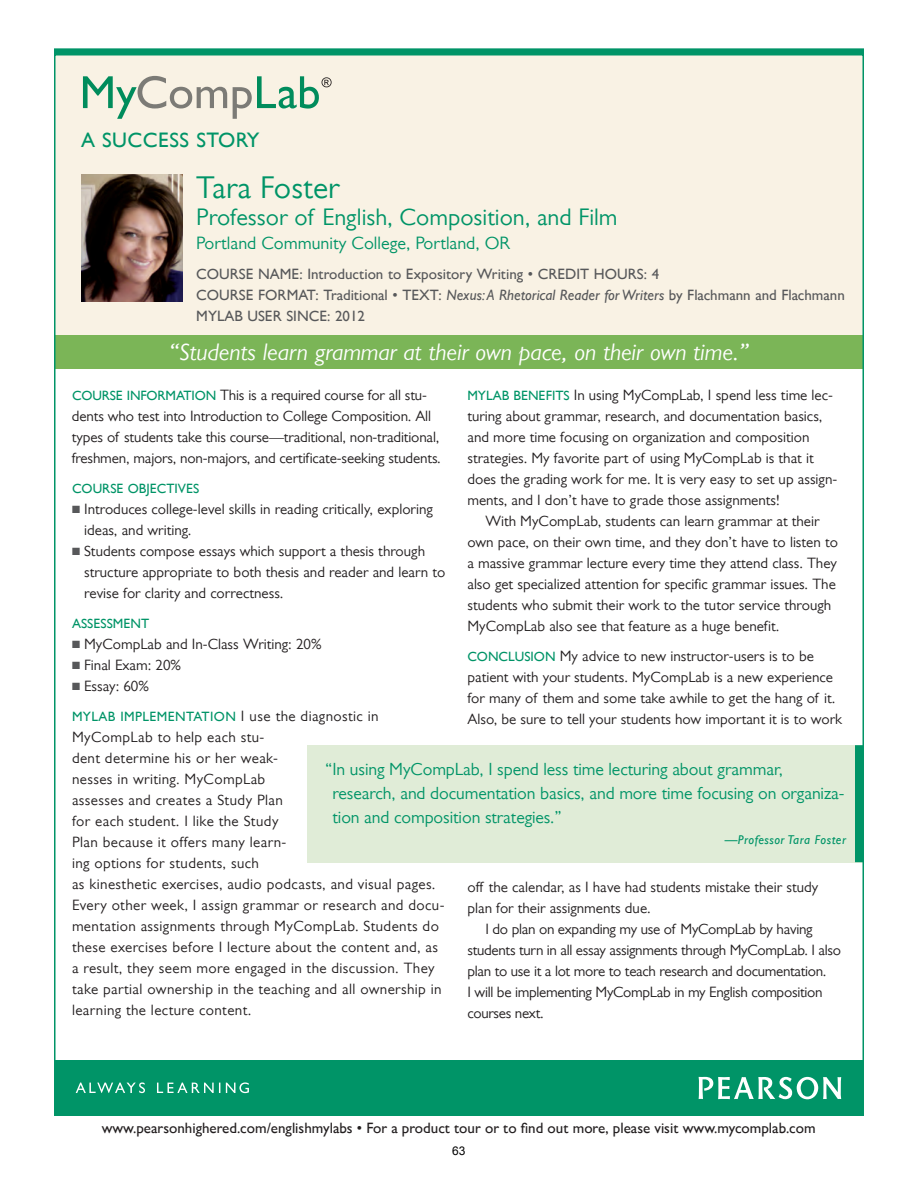
<style>
.page{position:relative;width:918px;height:1188px;background:#fff}
.page>*{position:absolute;margin:0;border:0;box-sizing:border-box;transform-origin:0 0}
.t1{font:31.5px "Gill Sans MT Pro";color:#009467}
.t2{font:italic 24px "Gill Sans MT Pro";color:#fff}
.t3{font:24px "Gill Sans MT Pro";color:#009467}
.t4{font:500 21px "Gill Sans MT Pro";letter-spacing:.02em;color:#009467}
.t5{font:18px "Gill Sans MT Pro";color:#009467}
.t6{font:17.7px/24px "Gill Sans MT Pro";letter-spacing:-.005em;color:#009467}
.t7{font:15px/21px "Gill Sans MT Pro";color:#231f20}
.t8{font:15px/21px "Gill Sans MT Pro";letter-spacing:.025em;color:#231f20}
.t9{font:15px/21px "Gill Sans MT Pro";letter-spacing:-.02em;color:#231f20}
.t10{font:500 15px "Gill Sans MT Pro";color:#57585a}
.t11{font:500 15px "Gill Sans MT Pro";color:#231f20}
.t12{font:500 13.5px "Gill Sans MT Pro";color:#009467}
.t13{font:italic 500 12.75px "Gill Sans MT Pro";letter-spacing:.04em;color:#009467}
.t14{font:12px "Arial";color:#000}
.s1{font-style:italic}
.s2{color:#57585a}
</style>
<div class="page">
<div style="left:54px;top:1060px;width:809px;height:56px;background:#009467"></div>
<svg style="left:76px;top:1082px;width:173px;height:11px"></svg>
<svg style="left:699px;top:1077px;width:142px;height:22px"></svg>
<div style="left:54px;top:48px;width:810px;height:9px;background:#009467"></div>
<div style="left:54px;top:54px;width:809px;height:298px;background:#f9f2e4"></div>
<div style="left:55px;top:335px;width:808px;height:34px;background:#7bb557"></div>
<img style="left:81px;top:174px;width:102px;height:128px">
<svg style="left:83px;top:76px;width:144px;height:43px"></svg>
<svg style="left:233px;top:76px;width:99px;height:43px"></svg>
<div style="left:307px;top:745px;width:557px;height:117px;background:#e0ecd7"></div>
<div style="left:855px;top:745px;width:9px;height:117px;background:#009467"></div>
<h3 class="t4" style="left:81px;top:128px;width:180px">A Success StorY</h3>
<h1 class="t1" style="left:196px;top:169px;width:145px">Tara Foster</h1>
<h2 class="t3" style="left:196px;top:203px;width:423px">Professor of English, Composition, and Film</h2>
<p class="t5" style="left:196px;top:233px;width:315px">Portland Community College, Portland, OR</p>
<p class="t10" style="left:196px;top:265px;width:362px">Course Name: Introduction to Expository Writing • Credit</p>
<p class="t10" style="left:594px;top:265px;width:11px">hours</p>
<p class="t10" style="left:644px;top:265px;width:17px">: 4</p>
<p class="t10" style="left:196px;top:286px;width:21px">Course</p>
<p class="t10" style="left:258px;top:286px;width:11px">format</p>
<p class="t10" style="left:315px;top:286px;width:531px">: Traditional • TEXT: <span class="s1">Nexus: A Rhetorical Reader for Writers</span> by Flachmann and Flachmann</p>
<p class="t10" style="left:196px;top:307px;width:71px">MyLab User</p>
<p class="t10" style="left:286px;top:307px;width:16px">Since</p>
<p class="t10" style="left:327px;top:307px;width:39px">: 2012</p>
<h2 class="t2" style="left:169px;top:338px;width:582px">“Students learn grammar at their own pace, on their own time.”</h2>
<p class="t7" style="left:72px;top:384px;width:370px;text-indent:148px">This is a required course for all stu&shy;dents who test into Introduction to College Composition. All types of students take this course—traditional, non-traditional, freshmen, majors, non-majors, and certificate-seeking students.</p>
<p class="t12" style="left:72px;top:480px;width:19px">Course</p>
<p class="t12" style="left:128px;top:480px;width:19px">Objectives</p>
<p class="t7" style="left:84px;top:498px;width:350px;text-indent:-12px"><span class="s2">■</span> Introduces college-level skills in reading critically, exploring ideas, and writing.</p>
<p class="t7" style="left:84px;top:540px;width:363px;text-indent:-12px"><span class="s2">■</span> Students compose essays which support a thesis through structure appropriate to both thesis and reader and learn to revise for clarity and correctness.</p>
<p class="t12" style="left:72px;top:615px;width:79px">Assessment</p>
<p class="t7" style="left:72px;top:633px;width:251px"><span class="s2">■</span> MyCompLab and In-Class Writing: 20%</p>
<p class="t7" style="left:72px;top:654px;width:110px"><span class="s2">■</span> Final Exam: 20%</p>
<p class="t7" style="left:72px;top:675px;width:78px"><span class="s2">■</span> Essay: 60%</p>
<p class="t12" style="left:72px;top:708px;width:62px">MyLab Implementation</p>
<p class="t7" style="left:467px;top:384px;width:371px;text-indent:106px">In using MyCompLab, I spend less time lec&shy;turing about grammar, research, and documentation basics, and more time focusing on organization and composition strategies. My favorite part of using MyCompLab is that it does the grading work for me. It is very easy to set up assign&shy;ments, and I don’t have to grade those assignments!</p>
<p class="t7" style="left:467px;top:510px;width:372px;text-indent:18px">With MyCompLab, students can learn grammar at their own pace, on their own time, and they don’t have to listen to a massive grammar lecture every time they attend class. They also get specialized attention for specific grammar issues. The students who submit their work to the tutor service through MyCompLab also see that feature as a huge benefit.</p>
<p class="t12" style="left:467px;top:648px;width:20px">Conclusion</p>
<p class="t12" style="left:72px;top:387px;width:19px">Course</p>
<p class="t12" style="left:127px;top:387px;width:13px">Information</p>
<p class="t12" style="left:467px;top:387px;width:62px">MyLab Benefits</p>
<p class="t7" style="left:467px;top:645px;width:376px;text-indent:92px">My advice to new instructor-users is to be patient with your students. MyCompLab is a new experience for many of them and some take awhile to get the hang of it.<br>Also, be sure to tell your students how important it is to work</p>
<p class="t8" style="left:72px;top:705px;width:374px;text-indent:169px">I use the diagnostic in MyCompLab to help each stu-<br>dent determine his or her weak-<br>nesses in writing. MyCompLab<br>assesses and creates a Study Plan<br>for each student. I like the Study<br>Plan because it offers many learn-<br>ing options for students, such<br>as kinesthetic exercises, audio podcasts, and visual pages.<br>Every other week, I assign grammar or research and docu&shy;mentation assignments through MyCompLab. Students do these exercises before I lecture about the content and, as a result, they seem more engaged in the discussion. They take partial ownership in the teaching and all ownership in learning the lecture content.</p>
<p class="t6" style="left:332px;top:757px;width:513px;text-indent:-7px">“In using MyCompLab, I spend less time lecturing about grammar, research, and documentation basics, and more time focusing on organiza&shy;tion and composition strategies.”</p>
<p class="t13" style="left:725px;top:832px;width:123px">—Professor Tara Foster</p>
<p class="t7" style="left:467px;top:876px;width:353px">off the calendar, as I have had students mistake their study plan for their assignments due.</p>
<p class="t9" style="left:467px;top:918px;width:375px;text-indent:18px">I do plan on expanding my use of MyCompLab by having students turn in all essay assignments through MyCompLab. I also plan to use it a lot more to teach research and documentation.<br>I will be implementing MyCompLab in my English composition courses next.</p>
<p class="t11" style="left:102px;top:1119px;width:716px">www.pearsonhighered.com/englishmylabs • For a product tour or to find out more, please visit www.mycomplab.com</p>
<p class="t14" style="left:452px;top:1143px;width:15px">63</p>
</div>
